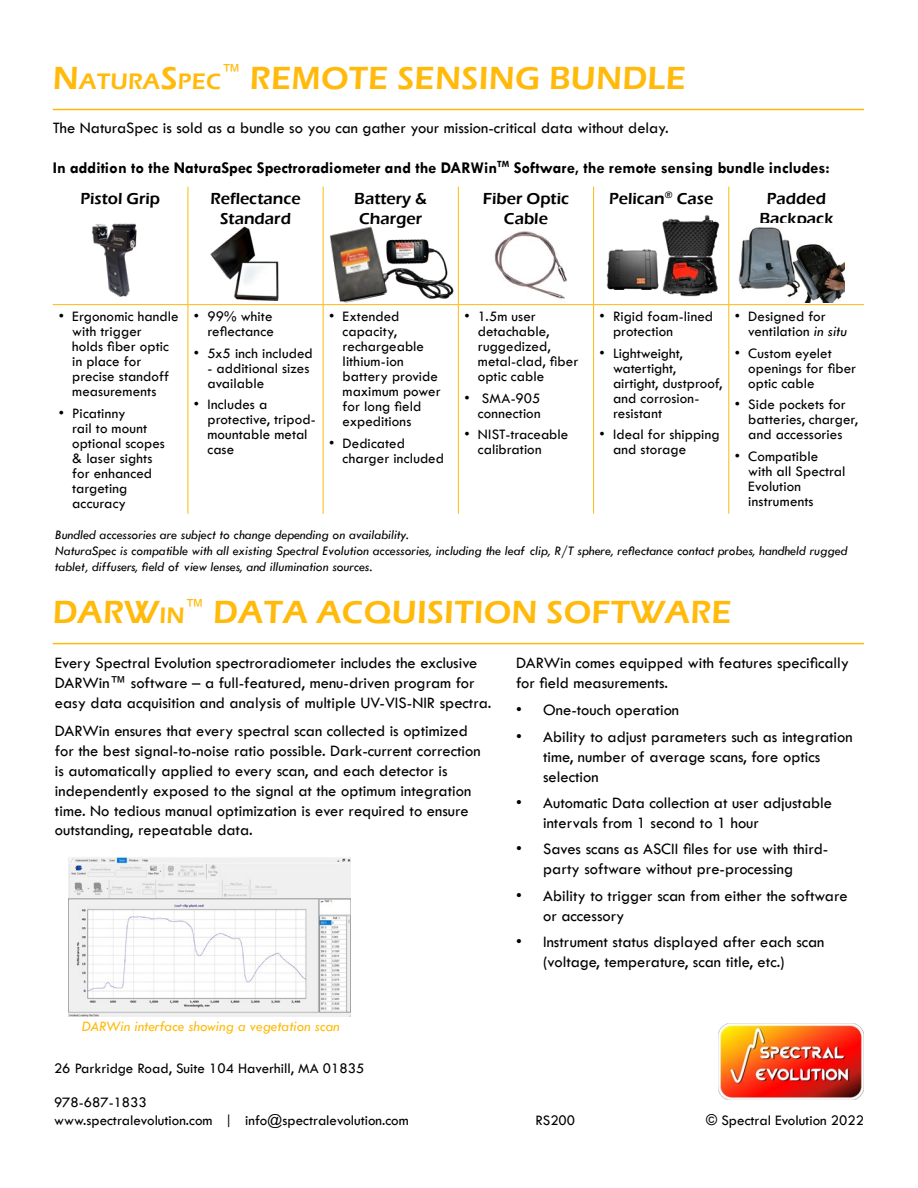
<style>
.page{position:relative;width:918px;height:1188px;background:#fff}
.page>*{position:absolute;margin:0;border:0;box-sizing:border-box;transform-origin:0 0}
.t1{font:600 33px "Eras ITC";letter-spacing:.01em;color:#ffba0b}
.t2{font:600 23.1px "Eras ITC";letter-spacing:.015em;color:#ffba0b}
.t3{font:16.5px/19.8px "Tw Cen";color:#000}
.t4{font:700 16.5px "Tw Cen";color:#000}
.t5{font:600 16.5px/19.8px "Eras ITC";color:#000;text-align:center}
.t6{font:15px/15px "Tw Cen";color:#000}
.t7{font:italic 15px "Tw Cen";color:#ffba0b}
.t8{font:italic 13.5px/16.2px "Tw Cen";color:#000}
.s1{font-size:33px}
.s2{font-style:italic}
.s3{font-size:23.1px}
</style>
<div class="page">
<img style="left:718px;top:1023px;width:146px;height:77px">
<hr style="left:188px;top:187px;width:1px;height:117px;background:#ffba0b">
<hr style="left:323px;top:187px;width:1px;height:117px;background:#ffba0b">
<hr style="left:458px;top:187px;width:1px;height:117px;background:#ffba0b">
<hr style="left:593px;top:187px;width:1px;height:117px;background:#ffba0b">
<hr style="left:728px;top:187px;width:1px;height:117px;background:#ffba0b">
<hr style="left:53px;top:304px;width:135px;height:1px;background:#ffba0b">
<hr style="left:188px;top:304px;width:135px;height:1px;background:#ffba0b">
<hr style="left:188px;top:305px;width:1px;height:209px;background:#ffba0b">
<hr style="left:323px;top:304px;width:135px;height:1px;background:#ffba0b">
<hr style="left:323px;top:305px;width:1px;height:209px;background:#ffba0b">
<hr style="left:458px;top:304px;width:136px;height:1px;background:#ffba0b">
<hr style="left:458px;top:305px;width:1px;height:209px;background:#ffba0b">
<hr style="left:594px;top:304px;width:135px;height:1px;background:#ffba0b">
<hr style="left:593px;top:305px;width:1px;height:209px;background:#ffba0b">
<hr style="left:729px;top:304px;width:135px;height:1px;background:#ffba0b">
<hr style="left:728px;top:305px;width:1px;height:209px;background:#ffba0b">
<hr style="left:53px;top:109px;width:811px;height:1px;background:#ffba0b">
<hr style="left:53px;top:643px;width:811px;height:1px;background:#ffba0b">
<img style="left:69px;top:857px;width:282px;height:159px">
<img style="left:494px;top:231px;width:73px;height:68px">
<img style="left:738px;top:227px;width:106px;height:75px">
<img style="left:606px;top:249px;width:53px;height:41px">
<img style="left:663px;top:215px;width:57px;height:82px">
<img style="left:393px;top:239px;width:61px;height:60px">
<img style="left:211px;top:227px;width:68px;height:74px">
<img style="left:92px;top:223px;width:45px;height:74px">
<img style="left:322px;top:224px;width:71px;height:81px">
<h2 class="t2" style="left:53px;top:68px;width:170px"><span class="s1">N</span>ATURA<span class="s1">S</span>PEC</h2>
<h1 class="t1" style="left:222px;top:59px;width:466px"><sup>™</sup> REMOTE SENSING BUNDLE</h1>
<p class="t3" style="left:53px;top:118px;width:618px">The NaturaSpec is sold as a bundle so you can gather your mission-critical data without delay.</p>
<p class="t4" style="left:53px;top:158px;width:779px">In addition to the NaturaSpec Spectroradiometer and the DARWin<sup>TM</sup> Software, the remote sensing bundle includes:</p>
<p class="t5" style="left:80px;top:189px;width:81px">Pistol Grip</p>
<p class="t5" style="left:210px;top:189px;width:92px">Reflectance<br>Standard</p>
<p class="t5" style="left:354px;top:189px;width:75px">Battery &amp;<br>Charger</p>
<p class="t5" style="left:483px;top:189px;width:88px">Fiber Optic<br>Cable</p>
<p class="t5" style="left:609px;top:189px;width:106px">Pelican<sup>®</sup> Case</p>
<p class="t5" style="left:759px;top:189px;width:76px">Padded<br>Backpack</p>
<p class="t6" style="left:72px;top:309px;width:108px;text-indent:-14px">• Ergonomic handle with trigger<br>holds fiber optic in place for precise standoff measurements</p>
<p class="t6" style="left:72px;top:405px;width:94px;text-indent:-14px">• Picatinny<br>rail to mount optional scopes &amp; laser sights for enhanced targeting accuracy</p>
<p class="t6" style="left:194px;top:309px;width:82px;text-align:right">• 99% white reflectance</p>
<p class="t6" style="left:194px;top:345px;width:120px">• 5x5 inch included</p>
<p class="t6" style="left:207px;top:360px;width:103px">- additional sizes available</p>
<p class="t6" style="left:207px;top:397px;width:110px;text-indent:-14px">• Includes a protective, tripod&shy;mountable metal case</p>
<p class="t6" style="left:343px;top:309px;width:100px;text-indent:-14px">• Extended capacity, rechargeable lithium-ion battery provide maximum power for long field expeditions</p>
<p class="t6" style="left:343px;top:435px;width:103px;text-indent:-14px">• Dedicated charger included</p>
<p class="t6" style="left:478px;top:309px;width:102px;text-indent:-14px">• 1.5m user detachable, ruggedized, metal-clad, fiber optic cable</p>
<p class="t6" style="left:464px;top:390px;width:78px;text-align:right">• SMA-905 connection</p>
<p class="t6" style="left:478px;top:427px;width:92px;text-indent:-14px">• NIST-traceable calibration</p>
<p class="t6" style="left:613px;top:309px;width:102px;text-indent:-14px">• Rigid foam-lined protection</p>
<p class="t6" style="left:613px;top:345px;width:111px;text-indent:-14px">• Lightweight, watertight, airtight, dustproof, and corrosion&shy;resistant</p>
<p class="t6" style="left:613px;top:427px;width:108px;text-indent:-14px">• Ideal for shipping and storage</p>
<p class="t6" style="left:748px;top:309px;width:100px;text-indent:-14px">• Designed for ventilation <span class="s2">in situ</span></p>
<p class="t6" style="left:748px;top:345px;width:109px;text-indent:-14px">• Custom eyelet openings for fiber optic cable</p>
<p class="t6" style="left:748px;top:397px;width:111px;text-indent:-14px">• Side pockets for batteries, charger, and accessories</p>
<p class="t6" style="left:748px;top:449px;width:99px;text-indent:-14px">• Compatible with all Spectral<br>Evolution instruments</p>
<p class="t8" style="left:55px;top:526px;width:794px">Bundled accessories are subject to change depending on availability.<br>NaturaSpec is compatible with all existing Spectral Evolution accessories, including the leaf clip, R/T sphere, reflectance contact probes, handheld rugged tablet, diffusers, field of view lenses, and illumination sources.</p>
<h1 class="t1" style="left:53px;top:593px;width:680px">DARW<span class="s3">IN</span><sup>™</sup> DATA ACQUISITION SOFTWARE</h1>
<p class="t3" style="left:55px;top:653px;width:438px">Every Spectral Evolution spectroradiometer includes the exclusive<br>DARWin™ software – a full-featured, menu-driven program for easy data acquisition and analysis of multiple UV-VIS-NIR spectra.</p>
<p class="t3" style="left:55px;top:721px;width:427px">DARWin ensures that every spectral scan collected is optimized for the best signal-to-noise ratio possible. Dark-current correction is automatically applied to every scan, and each detector is independently exposed to the signal at the optimum integration time. No tedious manual optimization is ever required to ensure outstanding, repeatable data.</p>
<p class="t3" style="left:516px;top:653px;width:334px">DARWin comes equipped with features specifically for field measurements.</p>
<p class="t3" style="left:516px;top:700px;width:165px">• One-touch operation</p>
<p class="t3" style="left:543px;top:727px;width:311px;text-indent:-27px">• Ability to adjust parameters such as integration time, number of average scans, fore optics selection</p>
<p class="t3" style="left:543px;top:793px;width:291px;text-indent:-27px">• Automatic Data collection at user adjustable intervals from 1 second to 1 hour</p>
<p class="t3" style="left:516px;top:839px;width:314px;text-align:center">• Saves scans as ASCII files for use with third&shy;party software without pre-processing</p>
<p class="t3" style="left:543px;top:886px;width:306px;text-indent:-27px">• Ability to trigger scan from either the software or accessory</p>
<p class="t3" style="left:543px;top:932px;width:283px;text-indent:-27px">• Instrument status displayed after each scan (voltage, temperature, scan title, etc.)</p>
<p class="t7" style="left:82px;top:1018px;width:260px">DARWin interface showing a vegetation scan</p>
<p class="t6" style="left:54px;top:1060px;width:312px">26 Parkridge Road, Suite 104 Haverhill, MA 01835</p>
<p class="t6" style="left:54px;top:1093px;width:356px;line-height:18px">978-687-1833<br>www.spectralevolution.com | info@spectralevolution.com</p>
<p class="t6" style="left:535px;top:1113px;width:41px">RS200</p>
<p class="t6" style="left:706px;top:1113px;width:159px">© Spectral Evolution 2022</p>
</div>
